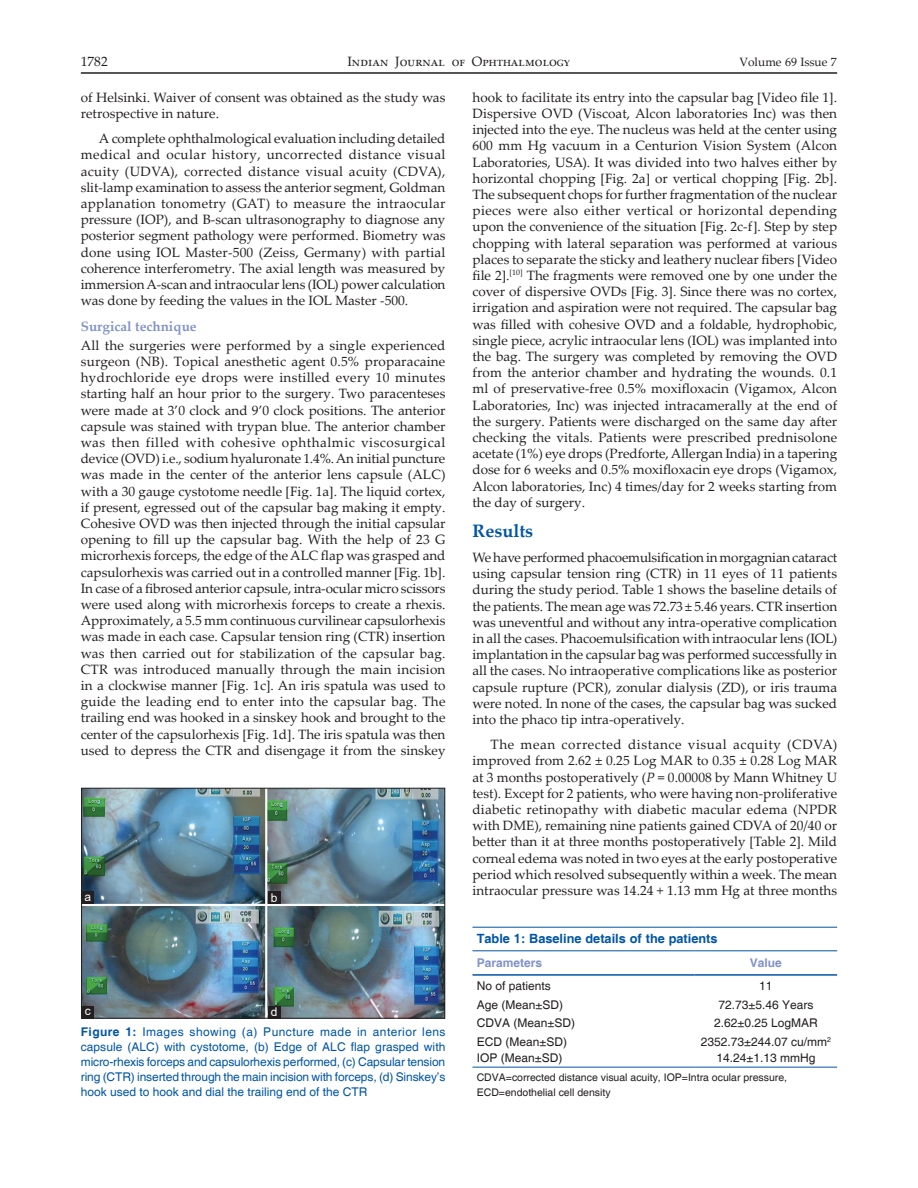
<style>
.page{position:relative;width:918px;height:1188px;background:#fff}
.page>*{position:absolute;margin:0;border:0;box-sizing:border-box;transform-origin:0 0}
.t1{font:700 18px "Palatino Linotype";color:#0155a5}
.TXFL{font:13.5px/16.2px "Palatino Linotype";color:#231f20;text-align:justify}
.TX{font:13.5px/16.2px "Palatino Linotype";color:#231f20;text-align:justify}
.J_RH{font:13.5px "Palatino Linotype";color:#231f20}
.t2{font:700 13.5px "Palatino Linotype";color:#8193c9}
.TT{font:700 12.75px "Helvetica";color:#0155a5}
.FGC{font:12px/15px "Helvetica";color:#0155a5;text-align:justify}
.TB{font:12px "Helvetica";color:#231f20}
.TBL{font:12px "Helvetica";color:#231f20}
.TCH{font:700 12px "Helvetica";color:#8193c9}
.J_RH-2{font:12px "Palatino Linotype";color:#231f20}
.LABEL{font:12px "Arial";color:#fff}
.TFN{font:10.5px/15px "Helvetica";color:#231f20}
.s1{font-weight:700}
.s2{font-style:italic}
</style>
<div class="page">
<hr style="left:81px;top:72px;width:756px;height:2px;background:#231f20">
<hr style="left:472px;top:1067px;width:110px;height:1px;background:#0155a5">
<hr style="left:582px;top:1067px;width:113px;height:1px;background:#0155a5">
<hr style="left:695px;top:1067px;width:142px;height:1px;background:#0155a5">
<hr style="left:472px;top:974px;width:110px;height:2px;background:#0155a5">
<hr style="left:582px;top:974px;width:113px;height:2px;background:#0155a5">
<hr style="left:695px;top:974px;width:142px;height:2px;background:#0155a5">
<hr style="left:472px;top:927px;width:110px;height:1px;background:#0155a5">
<hr style="left:582px;top:927px;width:113px;height:1px;background:#0155a5">
<hr style="left:695px;top:927px;width:142px;height:1px;background:#0155a5">
<hr style="left:472px;top:951px;width:110px;height:1px;background:#0155a5">
<hr style="left:582px;top:951px;width:113px;height:1px;background:#0155a5">
<hr style="left:695px;top:951px;width:142px;height:1px;background:#0155a5">
<img style="left:83px;top:790px;width:360px;height:226px">
<div style="left:81px;top:788px;width:364px;height:230px;border:1px solid #231f20"></div>
<div style="left:268px;top:1006px;width:12px;height:12px;background:#231f20"></div>
<div style="left:81px;top:1006px;width:13px;height:12px;background:#231f20"></div>
<div style="left:268px;top:891px;width:12px;height:13px;background:#231f20"></div>
<div style="left:81px;top:891px;width:13px;height:13px;background:#231f20"></div>
<p class="J_RH" style="left:81px;top:52px;width:28px">1782</p>
<p class="J_RH" style="left:347px;top:52px;width:225px">Indian Journal of Ophthalmology</p>
<p class="J_RH-2" style="left:739px;top:54px;width:99px">Volume 69 Issue 7</p>
<p class="TXFL" style="left:81px;top:89px;width:366px">of Helsinki. Waiver of consent was obtained as the study was retrospective in nature.</p>
<p class="TX" style="left:81px;top:130px;width:366px;text-indent:18px">A complete ophthalmological evaluation including detailed medical and ocular history, uncorrected distance visual acuity (UDVA), corrected distance visual acuity (CDVA), slit‑lamp examination to assess the anterior segment, Goldman applanation tonometry (GAT) to measure the intraocular pressure (IOP), and B‑scan ultrasonography to diagnose any posterior segment pathology were performed. Biometry was done using IOL Master‑500 (Zeiss, Germany) with partial coherence interferometry. The axial length was measured by immersionA‑scan and intraocular lens (IOL) power calculation was done by feeding the values in the IOL Master ‑500.</p>
<h2 class="t2" style="left:81px;top:316px;width:117px">Surgical technique</h2>
<p class="TXFL" style="left:81px;top:337px;width:366px">All the surgeries were performed by a single experienced surgeon (NB). Topical anesthetic agent 0.5% proparacaine hydrochloride eye drops were instilled every 10 minutes starting half an hour prior to the surgery. Two paracenteses were made at 3’0 clock and 9’0 clock positions. The anterior capsule was stained with trypan blue. The anterior chamber was then filled with cohesive ophthalmic viscosurgical device (OVD) i.e., sodium hyaluronate 1.4%.An initial puncture was made in the center of the anterior lens capsule (ALC) with a 30 gauge cystotome needle [Fig. 1a]. The liquid cortex, if present, egressed out of the capsular bag making it empty.<br>Cohesive OVD was then injected through the initial capsular opening to fill up the capsular bag. With the help of 23 G microrhexis forceps, the edge of theALC flap was grasped and capsulorhexis was carried out in a controlled manner [Fig. 1b].<br>In case of a fibrosed anterior capsule, intra‑ocular micro scissors were used along with microrhexis forceps to create a rhexis.<br>Approximately, a 5.5 mm continuous curvilinear capsulorhexis was made in each case. Capsular tension ring (CTR) insertion was then carried out for stabilization of the capsular bag.<br>CTR was introduced manually through the main incision in a clockwise manner [Fig. 1c]. An iris spatula was used to guide the leading end to enter into the capsular bag. The trailing end was hooked in a sinskey hook and brought to the center of the capsulorhexis [Fig. 1d]. The iris spatula was then used to depress the CTR and disengage it from the sinskey</p>
<p class="LABEL" style="left:84px;top:888px;width:8px">a</p>
<p class="LABEL" style="left:271px;top:889px;width:8px">b</p>
<p class="LABEL" style="left:85px;top:1003px;width:7px">c</p>
<p class="LABEL" style="left:271px;top:1004px;width:8px">d</p>
<p class="FGC" style="left:81px;top:1025px;width:366px"><span class="s1">Figure 1:</span> Images showing (a) Puncture made in anterior lens capsule (ALC) with cystotome, (b) Edge of ALC flap grasped with micro‑rhexis forceps and capsulorhexis performed, (c) Capsular tension ring (CTR) inserted through the main incision with forceps, (d) Sinskey’s hook used to hook and dial the trailing end of the CTR</p>
<p class="TXFL" style="left:472px;top:89px;width:366px">hook to facilitate its entry into the capsular bag [Video file 1].<br>Dispersive OVD (Viscoat, Alcon laboratories Inc) was then injected into the eye. The nucleus was held at the center using 600 mm Hg vacuum in a Centurion Vision System (Alcon Laboratories, USA). It was divided into two halves either by horizontal chopping [Fig. 2a] or vertical chopping [Fig. 2b].<br>The subsequent chops for further fragmentation of the nuclear pieces were also either vertical or horizontal depending upon the convenience of the situation [Fig. 2c-f]. Step by step chopping with lateral separation was performed at various places to separate the sticky and leathery nuclear fibers [Video file 2].<sup>[10]</sup> The fragments were removed one by one under the cover of dispersive OVDs [Fig. 3]. Since there was no cortex, irrigation and aspiration were not required. The capsular bag was filled with cohesive OVD and a foldable, hydrophobic, single piece, acrylic intraocular lens (IOL) was implanted into the bag. The surgery was completed by removing the OVD from the anterior chamber and hydrating the wounds. 0.1 ml of preservative‑free 0.5% moxifloxacin (Vigamox, Alcon Laboratories, Inc) was injected intracamerally at the end of the surgery. Patients were discharged on the same day after checking the vitals. Patients were prescribed prednisolone acetate (1%) eye drops (Predforte,Allergan India) in a tapering dose for 6 weeks and 0.5% moxifloxacin eye drops (Vigamox, Alcon laboratories, Inc) 4 times/day for 2 weeks starting from the day of surgery.</p>
<h1 class="t1" style="left:472px;top:518px;width:62px">Results</h1>
<p class="TXFL" style="left:472px;top:549px;width:366px">We have performed phacoemulsification in morgagnian cataract using capsular tension ring (CTR) in 11 eyes of 11 patients during the study period. Table 1 shows the baseline details of the patients. The mean age was 72.73 ± 5.46 years. CTR insertion was uneventful and without any intra‑operative complication in all the cases. Phacoemulsification with intraocular lens (IOL) implantation in the capsular bag was performed successfully in all the cases. No intraoperative complications like as posterior capsule rupture (PCR), zonular dialysis (ZD), or iris trauma were noted. In none of the cases, the capsular bag was sucked into the phaco tip intra‑operatively.</p>
<p class="TX" style="left:472px;top:736px;width:366px;text-indent:18px">The mean corrected distance visual acquity (CDVA) improved from 2.62 ± 0.25 Log MAR to 0.35 ± 0.28 Log MAR at 3 months postoperatively (<span class="s2">P</span> = 0.00008 by Mann Whitney U test). Except for 2 patients, who were having non‑proliferative diabetic retinopathy with diabetic macular edema (NPDR with DME), remaining nine patients gained CDVA of 20/40 or better than it at three months postoperatively [Table 2]. Mild corneal edema was noted in two eyes at the early postoperative period which resolved subsequently within a week. The mean intraocular pressure was 14.24 + 1.13 mm Hg at three months</p>
<p class="TT" style="left:477px;top:931px;width:242px">Table 1: Baseline details of the patients</p>
<p class="TCH" style="left:477px;top:956px;width:67px">Parameters</p>
<p class="TCH" style="left:750px;top:956px;width:34px">Value</p>
<p class="TB" style="left:477px;top:979px;width:76px">No of patients</p>
<p class="TB" style="left:759px;top:979px;width:15px">11</p>
<p class="TB" style="left:477px;top:998px;width:88px">Age (Mean±SD)</p>
<p class="TB" style="left:718px;top:998px;width:97px">72.73±5.46 Years</p>
<p class="TB" style="left:477px;top:1016px;width:100px">CDVA (Mean±SD)</p>
<p class="TB" style="left:714px;top:1016px;width:105px">2.62±0.25 LogMAR</p>
<p class="TB" style="left:477px;top:1035px;width:92px">ECD (Mean±SD)</p>
<p class="TB" style="left:701px;top:1035px;width:132px">2352.73±244.07 cu/mm<sup>2</sup></p>
<p class="TBL" style="left:477px;top:1051px;width:87px">IOP (Mean±SD)</p>
<p class="TBL" style="left:716px;top:1051px;width:101px">14.24±1.13 mmHg</p>
<p class="TFN" style="left:477px;top:1070px;width:312px">CDVA=corrected distance visual acuity, IOP=Intra ocular pressure,<br>ECD=endothelial cell density</p>
</div>
